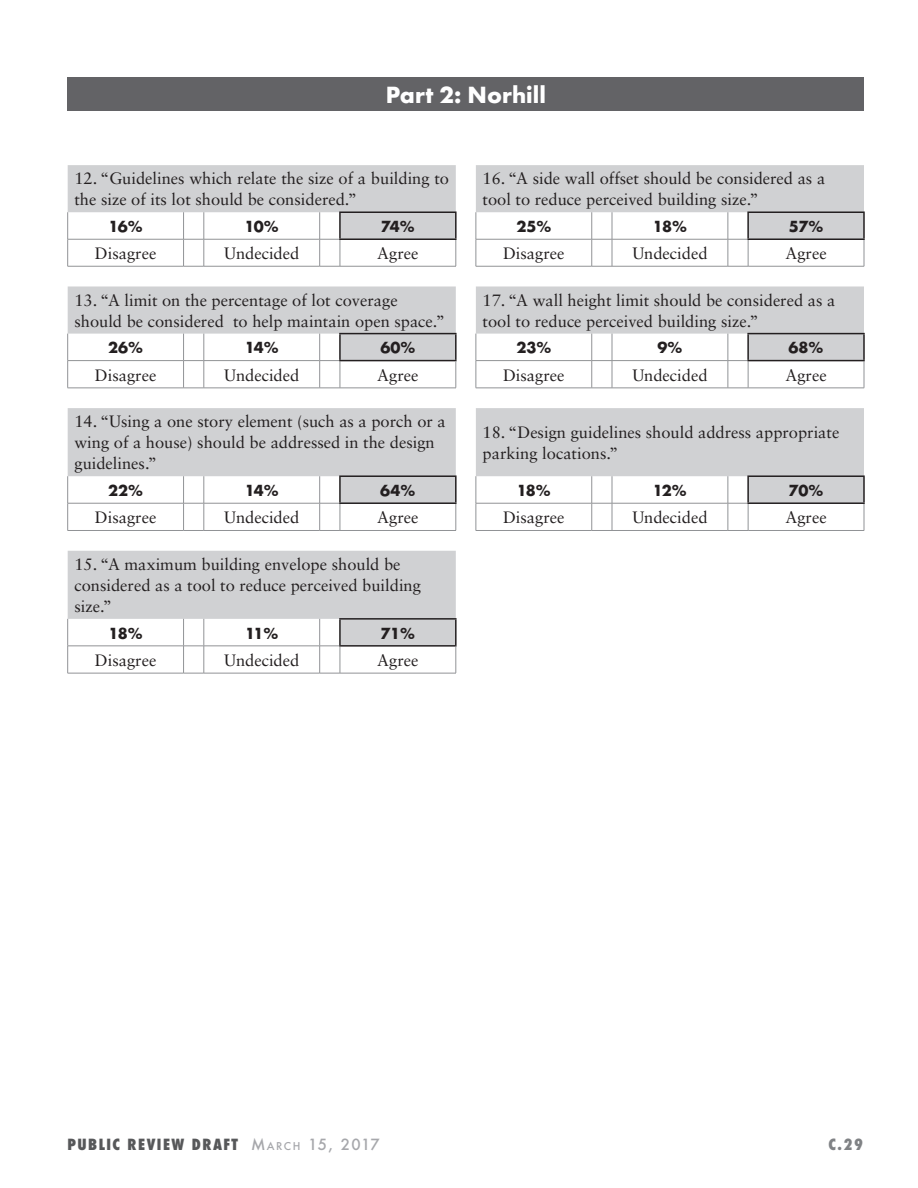
<style>
.page{position:relative;width:918px;height:1188px;background:#fff}
.page>*{position:absolute;margin:0;border:0;box-sizing:border-box;transform-origin:0 0}
.Header_2{font:700 24.3px "Futura T";color:#fff}
.t1{font:700 16.65px "Futura T";letter-spacing:-.03em;color:#231f20}
.t2{font:16.5px/21px "Sabon LT Std";color:#231f20}
.t3{font:800 condensed 15px "Futura";letter-spacing:.1em;color:#57585a}
.t4{font:800 condensed 15px "Futura";color:#808285}
.s1{font-weight:500;font-stretch:normal;color:#a6a7ab}
.s2{font-weight:500;font-stretch:normal;font-size:10.5px;color:#a6a7ab}
</style>
<div class="page">
<div style="left:68px;top:78px;width:796px;height:33px;background:#636366"></div>
<svg style="left:68px;top:165px;width:796px;height:481px"></svg>
<hr style="left:68px;top:239px;width:116px;height:1px;background:#919396">
<hr style="left:204px;top:239px;width:116px;height:1px;background:#919396">
<hr style="left:476px;top:239px;width:116px;height:1px;background:#919396">
<hr style="left:612px;top:239px;width:116px;height:1px;background:#919396">
<svg style="left:864px;top:240px;width:1px;height:26px"></svg>
<hr style="left:68px;top:266px;width:116px;height:1px;background:#919396">
<svg style="left:183px;top:212px;width:22px;height:55px"></svg>
<hr style="left:204px;top:266px;width:116px;height:1px;background:#919396">
<svg style="left:319px;top:212px;width:22px;height:55px"></svg>
<hr style="left:340px;top:266px;width:116px;height:1px;background:#919396">
<hr style="left:476px;top:266px;width:116px;height:1px;background:#919396">
<svg style="left:591px;top:212px;width:22px;height:55px"></svg>
<hr style="left:612px;top:266px;width:116px;height:1px;background:#919396">
<svg style="left:728px;top:212px;width:21px;height:55px"></svg>
<hr style="left:748px;top:266px;width:116px;height:1px;background:#919396">
<hr style="left:747px;top:211px;width:118px;height:2px;background:#231f20">
<hr style="left:747px;top:213px;width:2px;height:25px;background:#231f20">
<hr style="left:863px;top:213px;width:2px;height:25px;background:#231f20">
<hr style="left:747px;top:238px;width:118px;height:2px;background:#231f20">
<hr style="left:68px;top:503px;width:116px;height:1px;background:#919396">
<hr style="left:204px;top:503px;width:116px;height:1px;background:#919396">
<hr style="left:476px;top:503px;width:116px;height:1px;background:#919396">
<hr style="left:612px;top:503px;width:116px;height:1px;background:#919396">
<svg style="left:864px;top:504px;width:1px;height:26px"></svg>
<hr style="left:68px;top:530px;width:116px;height:1px;background:#919396">
<svg style="left:183px;top:476px;width:22px;height:55px"></svg>
<hr style="left:204px;top:530px;width:116px;height:1px;background:#919396">
<svg style="left:319px;top:476px;width:22px;height:55px"></svg>
<hr style="left:340px;top:530px;width:116px;height:1px;background:#919396">
<hr style="left:476px;top:530px;width:116px;height:1px;background:#919396">
<svg style="left:591px;top:476px;width:22px;height:55px"></svg>
<hr style="left:612px;top:530px;width:116px;height:1px;background:#919396">
<svg style="left:728px;top:476px;width:21px;height:55px"></svg>
<hr style="left:748px;top:530px;width:116px;height:1px;background:#919396">
<hr style="left:68px;top:646px;width:116px;height:1px;background:#919396">
<hr style="left:204px;top:646px;width:116px;height:1px;background:#919396">
<hr style="left:68px;top:673px;width:116px;height:1px;background:#919396">
<svg style="left:183px;top:619px;width:22px;height:55px"></svg>
<hr style="left:204px;top:673px;width:116px;height:1px;background:#919396">
<svg style="left:319px;top:619px;width:22px;height:55px"></svg>
<hr style="left:340px;top:673px;width:116px;height:1px;background:#919396">
<hr style="left:68px;top:360px;width:116px;height:1px;background:#919396">
<hr style="left:204px;top:360px;width:116px;height:1px;background:#919396">
<hr style="left:476px;top:360px;width:116px;height:1px;background:#919396">
<hr style="left:612px;top:360px;width:116px;height:1px;background:#919396">
<svg style="left:864px;top:361px;width:1px;height:27px"></svg>
<hr style="left:68px;top:388px;width:116px;height:1px;background:#919396">
<svg style="left:183px;top:334px;width:22px;height:55px"></svg>
<hr style="left:204px;top:388px;width:116px;height:1px;background:#919396">
<svg style="left:319px;top:334px;width:22px;height:55px"></svg>
<hr style="left:340px;top:388px;width:116px;height:1px;background:#919396">
<hr style="left:476px;top:388px;width:116px;height:1px;background:#919396">
<svg style="left:591px;top:334px;width:22px;height:55px"></svg>
<hr style="left:612px;top:388px;width:116px;height:1px;background:#919396">
<svg style="left:728px;top:334px;width:21px;height:55px"></svg>
<hr style="left:748px;top:388px;width:116px;height:1px;background:#919396">
<hr style="left:747px;top:333px;width:118px;height:1px;background:#231f20">
<hr style="left:747px;top:334px;width:2px;height:26px;background:#231f20">
<hr style="left:863px;top:334px;width:2px;height:26px;background:#231f20">
<hr style="left:747px;top:360px;width:118px;height:1px;background:#231f20">
<hr style="left:747px;top:475px;width:118px;height:2px;background:#231f20">
<hr style="left:747px;top:477px;width:2px;height:25px;background:#231f20">
<hr style="left:863px;top:477px;width:2px;height:25px;background:#231f20">
<hr style="left:747px;top:502px;width:118px;height:2px;background:#231f20">
<hr style="left:339px;top:618px;width:118px;height:2px;background:#231f20">
<hr style="left:339px;top:620px;width:2px;height:25px;background:#231f20">
<hr style="left:455px;top:620px;width:2px;height:25px;background:#231f20">
<hr style="left:339px;top:645px;width:118px;height:2px;background:#231f20">
<hr style="left:339px;top:475px;width:118px;height:2px;background:#231f20">
<hr style="left:339px;top:477px;width:2px;height:25px;background:#231f20">
<hr style="left:455px;top:477px;width:2px;height:25px;background:#231f20">
<hr style="left:339px;top:502px;width:118px;height:2px;background:#231f20">
<hr style="left:339px;top:333px;width:118px;height:1px;background:#231f20">
<hr style="left:339px;top:334px;width:2px;height:26px;background:#231f20">
<hr style="left:455px;top:334px;width:2px;height:26px;background:#231f20">
<hr style="left:339px;top:360px;width:118px;height:1px;background:#231f20">
<hr style="left:339px;top:211px;width:118px;height:2px;background:#231f20">
<hr style="left:339px;top:213px;width:2px;height:25px;background:#231f20">
<hr style="left:455px;top:213px;width:2px;height:25px;background:#231f20">
<hr style="left:339px;top:238px;width:118px;height:2px;background:#231f20">
<svg style="left:476px;top:212px;width:1px;height:54px"></svg>
<svg style="left:476px;top:334px;width:1px;height:54px"></svg>
<svg style="left:476px;top:476px;width:1px;height:54px"></svg>
<svg style="left:67px;top:619px;width:1px;height:54px"></svg>
<svg style="left:67px;top:476px;width:1px;height:54px"></svg>
<svg style="left:67px;top:334px;width:1px;height:54px"></svg>
<svg style="left:67px;top:212px;width:1px;height:54px"></svg>
<svg style="left:456px;top:647px;width:1px;height:26px"></svg>
<svg style="left:456px;top:361px;width:1px;height:27px"></svg>
<svg style="left:456px;top:240px;width:1px;height:26px"></svg>
<svg style="left:456px;top:504px;width:1px;height:26px"></svg>
<p class="Header_2" style="left:386px;top:81px;width:162px">Part 2: Norhill</p>
<p class="t2" style="left:74px;top:168px;width:376px">12. “Guidelines which relate the size of a building to the size of its lot should be considered.”</p>
<p class="t2" style="left:483px;top:168px;width:344px">16. “A side wall offset should be considered as a tool to reduce perceived building size.”</p>
<p class="t1" style="left:109px;top:217px;width:36px">16%</p>
<p class="t1" style="left:245px;top:217px;width:36px">10%</p>
<p class="t1" style="left:381px;top:217px;width:36px">74%</p>
<p class="t1" style="left:516px;top:217px;width:36px">25%</p>
<p class="t1" style="left:653px;top:217px;width:36px">18%</p>
<p class="t1" style="left:789px;top:217px;width:36px">57%</p>
<p class="t2" style="left:95px;top:242px;width:63px">Disagree</p>
<p class="t2" style="left:224px;top:242px;width:77px">Undecided</p>
<p class="t2" style="left:377px;top:242px;width:43px">Agree</p>
<p class="t2" style="left:503px;top:242px;width:63px">Disagree</p>
<p class="t2" style="left:632px;top:242px;width:77px">Undecided</p>
<p class="t2" style="left:785px;top:242px;width:43px">Agree</p>
<p class="t2" style="left:74px;top:289px;width:372px">13. “A limit on the percentage of lot coverage should be considered to help maintain open space.”</p>
<p class="t2" style="left:483px;top:289px;width:354px">17. “A wall height limit should be considered as a tool to reduce perceived building size.”</p>
<p class="t1" style="left:108px;top:338px;width:36px">26%</p>
<p class="t1" style="left:245px;top:338px;width:36px">14%</p>
<p class="t1" style="left:380px;top:338px;width:36px">60%</p>
<p class="t1" style="left:516px;top:338px;width:36px">23%</p>
<p class="t1" style="left:657px;top:338px;width:26px">9%</p>
<p class="t1" style="left:789px;top:338px;width:36px">68%</p>
<p class="t2" style="left:95px;top:364px;width:63px">Disagree</p>
<p class="t2" style="left:224px;top:364px;width:77px">Undecided</p>
<p class="t2" style="left:377px;top:364px;width:43px">Agree</p>
<p class="t2" style="left:503px;top:364px;width:63px">Disagree</p>
<p class="t2" style="left:632px;top:364px;width:77px">Undecided</p>
<p class="t2" style="left:785px;top:364px;width:43px">Agree</p>
<p class="t2" style="left:74px;top:411px;width:373px">14. “Using a one story element (such as a porch or a wing of a house) should be addressed in the design guidelines.”</p>
<p class="t2" style="left:483px;top:422px;width:358px">18. “Design guidelines should address appropriate parking locations.”</p>
<p class="t1" style="left:108px;top:481px;width:36px">22%</p>
<p class="t1" style="left:245px;top:481px;width:36px">14%</p>
<p class="t1" style="left:380px;top:481px;width:37px">64%</p>
<p class="t1" style="left:517px;top:481px;width:36px">18%</p>
<p class="t1" style="left:653px;top:481px;width:35px">12%</p>
<p class="t1" style="left:789px;top:481px;width:36px">70%</p>
<p class="t2" style="left:95px;top:507px;width:63px">Disagree</p>
<p class="t2" style="left:224px;top:507px;width:77px">Undecided</p>
<p class="t2" style="left:377px;top:507px;width:43px">Agree</p>
<p class="t2" style="left:503px;top:507px;width:63px">Disagree</p>
<p class="t2" style="left:632px;top:507px;width:77px">Undecided</p>
<p class="t2" style="left:785px;top:507px;width:43px">Agree</p>
<p class="t2" style="left:74px;top:554px;width:348px">15. “A maximum building envelope should be considered as a tool to reduce perceived building size.”</p>
<p class="t1" style="left:109px;top:623px;width:36px">18%</p>
<p class="t1" style="left:245px;top:623px;width:35px">11%</p>
<p class="t1" style="left:381px;top:623px;width:36px">71%</p>
<p class="t2" style="left:95px;top:649px;width:63px">Disagree</p>
<p class="t2" style="left:224px;top:649px;width:77px">Undecided</p>
<p class="t2" style="left:377px;top:649px;width:43px">Agree</p>
<p class="t3" style="left:67px;top:1134px;width:314px">PUBLIC REVIEW DRAFT <span class="s1">M</span><span class="s2">arch</span> <span class="s1">15, 2017</span></p>
<p class="t4" style="left:829px;top:1134px;width:36px">C.29</p>
</div>
